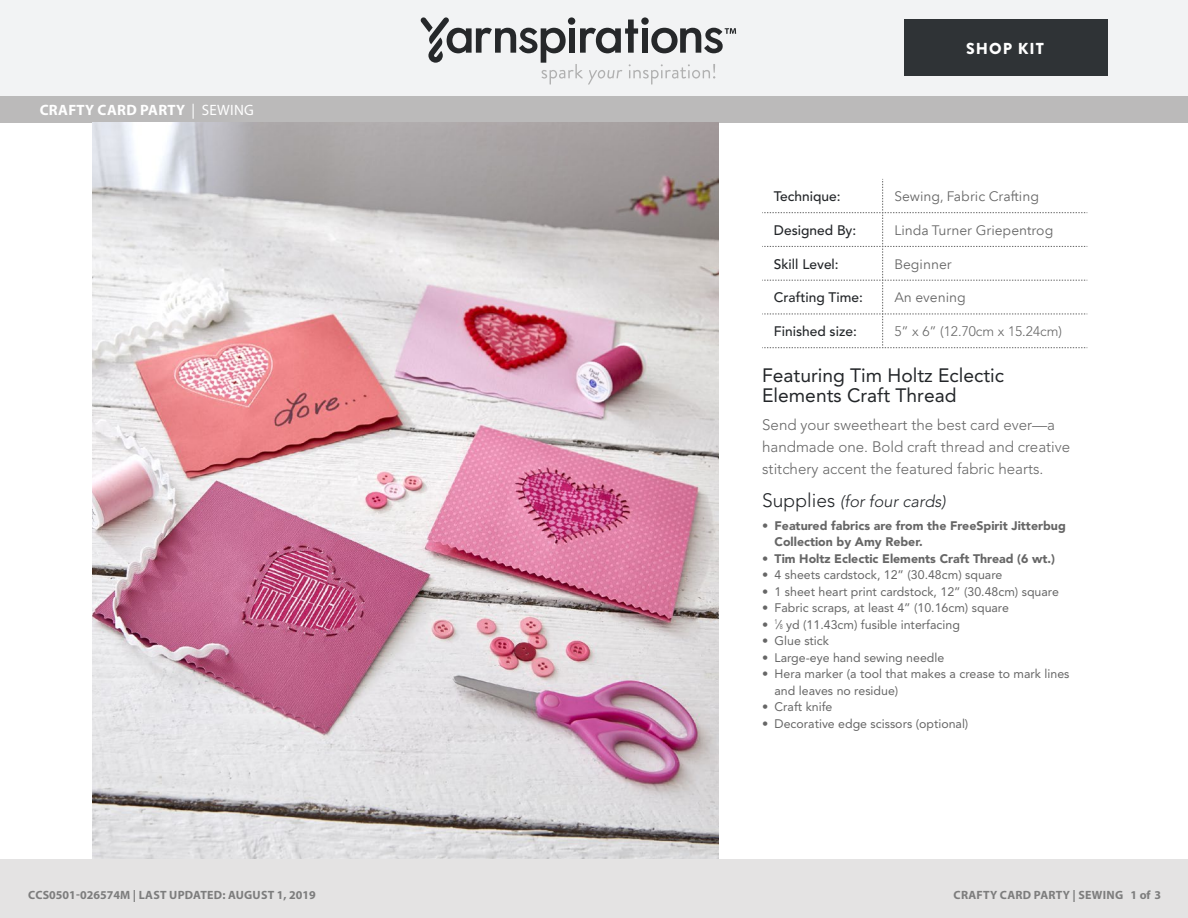
<style>
.page{position:relative;width:1188px;height:918px;background:#fff}
.page>*{position:absolute;margin:0;border:0;box-sizing:border-box;transform-origin:0 0}
.t1{font:19.2px/20.5px "Avenir LT Std";color:#232629}
.t2{font:italic 300 16.5px "Avenir LT Std";color:#232629}
.t3{font:900 15.9px "Brandon Grotesque";letter-spacing:.065em;color:#fff}
.t4{font:300 15.15px/22px "Avenir LT Std";color:#666}
.Head{font:700 15px "Myriad Pro";letter-spacing:.02em;color:#fff}
.t5{font:13.8px "Avenir Next LT Pro";color:#666}
.t6{font:500 13.8px "Avenir LT Std";color:#232629}
.t7{font:300 13.8px "Avenir LT Std";color:#666}
.t8{font:12.3px/16.5px "Avenir LT Std";color:#666}
.t9{font:900 12.3px/16.5px "Avenir LT Std";color:#666}
.t10{font:700 12px "Myriad Pro";letter-spacing:.02em;color:#7d7d7d}
.s1{font-weight:400}
.s2{font-style:normal;font-size:19.2px}
.s3{font-weight:900}
.s4{font-size:6.75px}
</style>
<div class="page">
<div style="left:0;top:0;width:1188px;height:98px;background:#f2f3f4"></div>
<svg style="left:421px;top:17px;width:315px;height:68px"></svg>
<div style="left:904px;top:19px;width:203px;height:57px;background:#2f3336"></div>
<div style="left:0;top:96px;width:1188px;height:27px;background:#bbbaba"></div>
<svg style="left:762px;top:179px;width:326px;height:169px"></svg>
<img style="left:93px;top:123px;width:625px;height:737px">
<div style="left:0;top:860px;width:1188px;height:58px;background:#e4e3e3"></div>
<p class="Head" style="left:40px;top:100px;width:216px">CRAFTY CARD PARTY <span class="s1">| SEWING</span></p>
<p class="t3" style="left:966px;top:37px;width:79px">SHOP KIT</p>
<p class="t6" style="left:774px;top:188px;width:68px">Technique:</p>
<p class="t5" style="left:894px;top:188px;width:146px">Sewing, Fabric Crafting</p>
<p class="t6" style="left:774px;top:222px;width:84px">Designed By:</p>
<p class="t5" style="left:894px;top:222px;width:161px">Linda Turner Griepentrog</p>
<p class="t6" style="left:774px;top:256px;width:66px">Skill Level:</p>
<p class="t5" style="left:894px;top:255px;width:59px">Beginner</p>
<p class="t6" style="left:774px;top:290px;width:91px">Crafting Time:</p>
<p class="t5" style="left:894px;top:289px;width:73px">An evening</p>
<p class="t6" style="left:774px;top:323px;width:84px">Finished size:</p>
<p class="t7" style="left:894px;top:323px;width:169px">5” x 6” (12.70cm x 15.24cm)</p>
<p class="t1" style="left:762px;top:365px;width:243px">Featuring Tim Holtz Eclectic<br>Elements Craft Thread</p>
<p class="t4" style="left:762px;top:414px;width:310px">Send your sweetheart the best card ever—a handmade one. Bold craft thread and creative stitchery accent the featured fabric hearts.</p>
<p class="t2" style="left:762px;top:492px;width:185px"><span class="s2">Supplies</span> (for four cards)</p>
<p class="t9" style="left:775px;top:517px;width:293px;text-indent:-12px">• Featured fabrics are from the FreeSpirit Jitterbug<br>Collection by Amy Reber.</p>
<p class="t9" style="left:762px;top:550px;width:294px">• Tim Holtz Eclectic Elements Craft Thread (6 wt.)</p>
<p class="t8" style="left:762px;top:567px;width:242px"><span class="s3">•</span> 4 sheets cardstock, 12” (30.48cm) square</p>
<p class="t8" style="left:762px;top:583px;width:298px"><span class="s3">•</span> 1 sheet heart print cardstock, 12” (30.48cm) square</p>
<p class="t8" style="left:762px;top:600px;width:248px"><span class="s3">•</span> Fabric scraps, at least 4” (10.16cm) square</p>
<p class="t8" style="left:762px;top:616px;width:199px"><span class="s3">•</span> <sup>1</sup>⁄<span class="s4">8</span> yd (11.43cm) fusible interfacing</p>
<p class="t8" style="left:762px;top:633px;width:68px"><span class="s3">•</span> Glue stick</p>
<p class="t8" style="left:762px;top:649px;width:184px"><span class="s3">•</span> Large-eye hand sewing needle</p>
<p class="t8" style="left:775px;top:666px;width:296px;text-indent:-12px"><span class="s3">•</span> Hera marker (a tool that makes a crease to mark lines and leaves no residue)</p>
<p class="t8" style="left:762px;top:699px;width:72px"><span class="s3">•</span> Craft knife</p>
<p class="t8" style="left:762px;top:715px;width:208px"><span class="s3">•</span> Decorative edge scissors (optional)</p>
<p class="t10" style="left:28px;top:887px;width:289px">CCS0501-026574M | LAST UPDATED: AUGUST 1, 2019</p>
<p class="t10" style="left:954px;top:887px;width:209px">CRAFTY CARD PARTY | SEWING 1 of 3</p>
</div>
